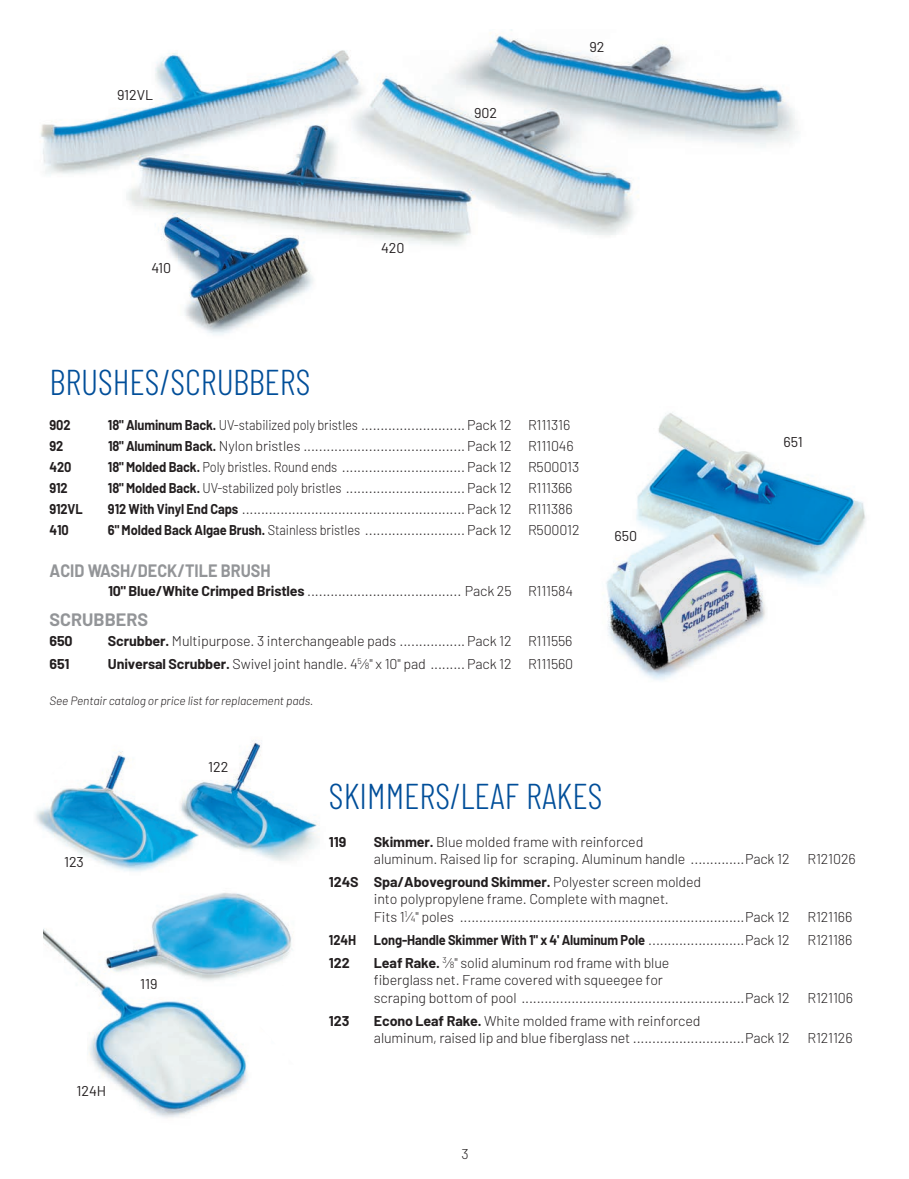
<style>
.page{position:relative;width:909px;height:1179px;background:#fff}
.page>*{position:absolute;margin:0;border:0;box-sizing:border-box;transform-origin:0 0}
.t1{font:300 36px "Barlow Condensed";color:#014e99}
.t2{font:700 18px "Barlow";color:#939598;scale:.9 1}
.t3{font:700 18px "Barlow";color:#939598}
.t4{font:300 14.25px/17.2px "Barlow";letter-spacing:-.01em;color:#231f20}
.t5{font:300 14.25px "Barlow";letter-spacing:-.01em;color:#231f20;scale:.9 1}
.t6{font:700 14.25px "Barlow";letter-spacing:-.01em;color:#231f20;scale:.9 1}
.Number_Labels{font:14.25px "Barlow";color:#231f20}
.t7{font:700 14.25px "Barlow";letter-spacing:-.01em;color:#231f20}
.t8{font:italic 300 12px "Barlow";letter-spacing:-.01em;color:#231f20}
.s1{font-weight:700}
.s2{font-size:9px}
.s3{font-weight:300}
</style>
<div class="page">
<img style="left:36px;top:740px;width:284px;height:132px">
<img style="left:43px;top:893px;width:250px;height:225px">
<img style="left:606px;top:412px;width:260px;height:268px">
<img style="left:40px;top:30px;width:758px;height:305px">
<p class="Number_Labels" style="left:117px;top:85px;width:38px">912VL</p>
<p class="Number_Labels" style="left:474px;top:103px;width:25px">902</p>
<p class="Number_Labels" style="left:590px;top:37px;width:17px">92</p>
<p class="Number_Labels" style="left:152px;top:257px;width:21px">410</p>
<p class="Number_Labels" style="left:381px;top:238px;width:25px">420</p>
<p class="t1" style="left:50px;top:356px;width:263px">BRUSHES/SCRUBBERS</p>
<p class="t6" style="left:50px;top:414px;width:25px">902</p>
<p class="t5" style="left:108px;top:414px;width:515px"><span class="s1">18" Aluminum Back.</span> UV-stabilized poly bristles ...........................Pack 12 R111316</p>
<p class="t6" style="left:50px;top:435px;width:17px">92</p>
<p class="t4" style="left:108px;top:436px;width:467px"><span class="s1">18" Aluminum Back.</span> Nylon bristles ..........................................Pack 12 R111046</p>
<p class="t6" style="left:50px;top:456px;width:26px">420</p>
<p class="t5" style="left:108px;top:456px;width:525px"><span class="s1">18" Molded Back.</span> Poly bristles. Round ends ................................Pack 12 R500013</p>
<p class="t6" style="left:50px;top:477px;width:22px">912</p>
<p class="t5" style="left:108px;top:477px;width:518px"><span class="s1">18" Molded Back.</span> UV-stabilized poly bristles ...............................Pack 12 R111366</p>
<p class="t6" style="left:50px;top:498px;width:39px">912VL</p>
<p class="t4" style="left:108px;top:499px;width:466px"><span class="s1">912 With Vinyl End Caps</span> ..........................................................Pack 12 R111386</p>
<p class="t6" style="left:50px;top:519px;width:23px">410</p>
<p class="t5" style="left:108px;top:519px;width:526px"><span class="s1">6" Molded Back Algae Brush.</span> Stainless bristles ..........................Pack 12 R500012</p>
<p class="t2" style="left:50px;top:557px;width:247px">ACID WASH/DECK/TILE BRUSH</p>
<p class="t4" style="left:108px;top:582px;width:467px"><span class="s1">10" Blue/White Crimped Bristles</span> ........................................ Pack 25 R111584</p>
<p class="t3" style="left:50px;top:606px;width:100px">SCRUBBERS</p>
<p class="t7" style="left:50px;top:630px;width:25px">650</p>
<p class="t4" style="left:108px;top:631px;width:466px"><span class="s1">Scrubber.</span> Multipurpose. 3 interchangeable pads .................Pack 12 R111556</p>
<p class="t7" style="left:50px;top:653px;width:22px">651</p>
<p class="t4" style="left:108px;top:654px;width:467px"><span class="s1">Universal Scrubber.</span> Swivel joint handle. 4<sup>5</sup>⁄<span class="s2">8</span>" x 10" pad .........Pack 12 R111560</p>
<p class="t8" style="left:50px;top:692px;width:265px">See Pentair catalog or price list for replacement pads.</p>
<p class="Number_Labels" style="left:208px;top:757px;width:22px">122</p>
<p class="Number_Labels" style="left:614px;top:526px;width:24px">650</p>
<p class="Number_Labels" style="left:783px;top:432px;width:21px">651</p>
<p class="Number_Labels" style="left:64px;top:852px;width:21px">123</p>
<p class="Number_Labels" style="left:140px;top:974px;width:19px">119</p>
<p class="Number_Labels" style="left:77px;top:1081px;width:31px">124H</p>
<p class="t1" style="left:329px;top:770px;width:275px">SKIMMERS/LEAF RAKES</p>
<p class="t7" style="left:329px;top:831px;width:19px">119</p>
<p class="t4" style="left:374px;top:832px;width:417px"><span class="s1">Skimmer.</span> Blue molded frame with reinforced<br>aluminum. Raised lip for scraping. Aluminum handle ..............Pack 12</p>
<p class="t4" style="left:374px;top:872px;width:417px;text-indent:-45px"><span class="s1">124S Spa/Aboveground Skimmer.</span> Polyester screen molded<br>into polypropylene frame. Complete with magnet.<br>Fits 1<sup>1</sup>⁄<span class="s2">4</span>" poles ..........................................................................Pack 12</p>
<p class="t4" style="left:807px;top:849px;width:50px">R121026</p>
<p class="t4" style="left:807px;top:907px;width:46px">R121166</p>
<p class="t6" style="left:329px;top:929px;width:32px">124H</p>
<p class="t6" style="left:374px;top:929px;width:463px">Long-Handle Skimmer With 1" x 4' Aluminum Pole <span class="s3">.........................Pack 12</span></p>
<p class="t4" style="left:807px;top:930px;width:46px">R121186</p>
<p class="t7" style="left:329px;top:952px;width:22px">122</p>
<p class="t4" style="left:374px;top:953px;width:417px"><span class="s1">Leaf Rake.</span> <sup>3</sup>⁄<span class="s2">8</span>" solid aluminum rod frame with blue<br>fiberglass net. Frame covered with squeegee for<br>scraping bottom of pool ..........................................................Pack 12</p>
<p class="t4" style="left:807px;top:988px;width:47px">R121106</p>
<p class="t7" style="left:329px;top:1010px;width:22px">123</p>
<p class="t4" style="left:374px;top:1011px;width:417px"><span class="s1">Econo Leaf Rake.</span> White molded frame with reinforced<br>aluminum, raised lip and blue fiberglass net .............................Pack 12</p>
<p class="t4" style="left:807px;top:1028px;width:47px">R121126</p>
<p class="t4" style="left:461px;top:1144px;width:9px">3</p>
</div>
